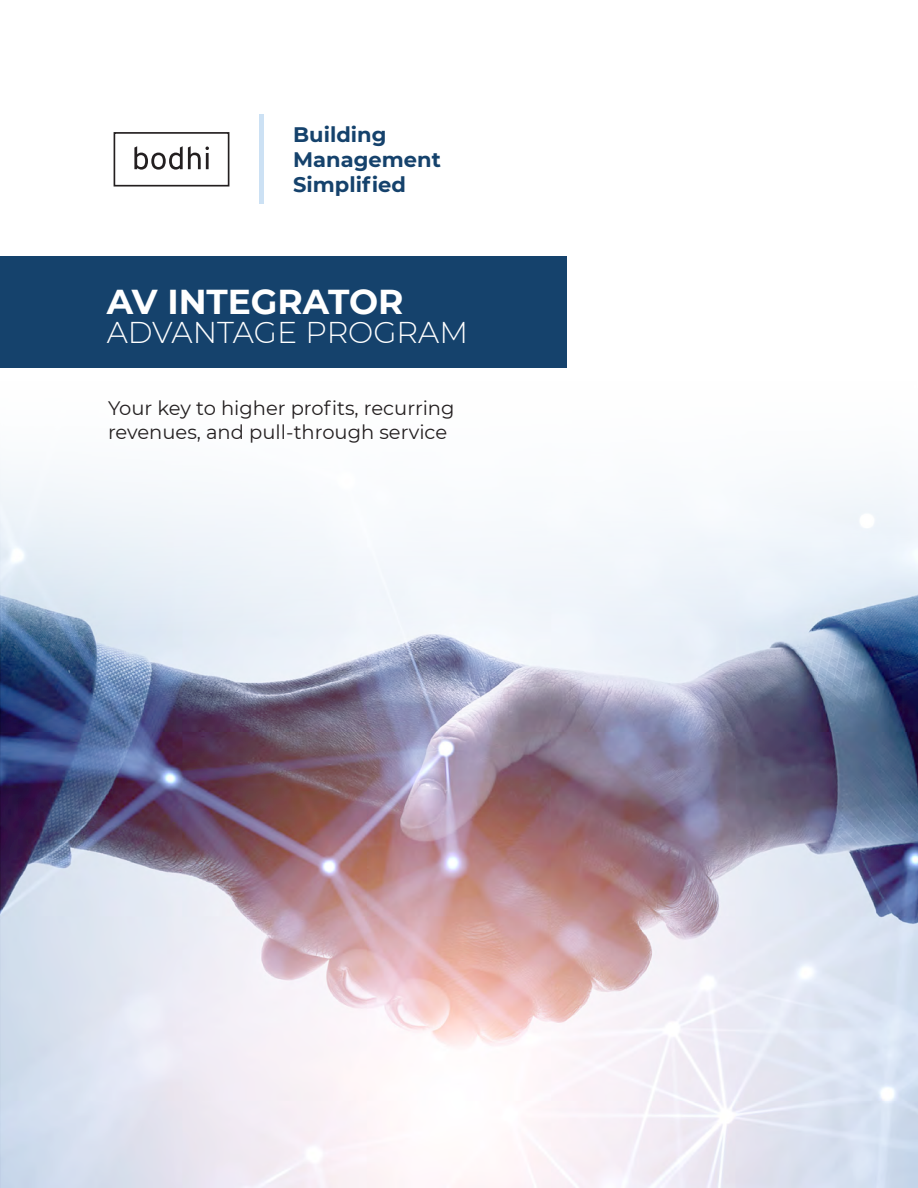
<style>
.page{position:relative;width:918px;height:1188px;background:#fff}
.page>*{position:absolute;margin:0;border:0;box-sizing:border-box;transform-origin:0 0}
.t1{font:700 34.5px "Montserrat";color:#fff}
.t2{font:300 30px "Montserrat";color:#fff}
.t3{font:700 21px "Montserrat";color:#15426c}
.t4{font:19.5px/23.4px "Montserrat";color:#231f20}
</style>
<div class="page">
<img style="left:0;top:469px;width:918px;height:719px">
<div style="left:0;top:256px;width:567px;height:112px;background:#15426c"></div>
<div style="left:114px;top:132px;width:115px;height:55px;border:2px solid #231f20"></div>
<svg style="left:134px;top:146px;width:75px;height:24px"></svg>
<hr style="left:260px;top:114px;width:4px;height:90px;background:#cce1f4">
<p class="t3" style="left:293px;top:119px;width:95px">Building</p>
<p class="t3" style="left:293px;top:144px;width:149px">Management</p>
<p class="t3" style="left:293px;top:170px;width:114px">Simplified</p>
<p class="t1" style="left:107px;top:277px;width:298px">AV INTEGRATOR</p>
<p class="t2" style="left:107px;top:312px;width:363px">ADVANTAGE PROGRAM</p>
<p class="t4" style="left:108px;top:396px;width:348px">Your key to higher profits, recurring revenues, and pull-through service</p>
</div>
